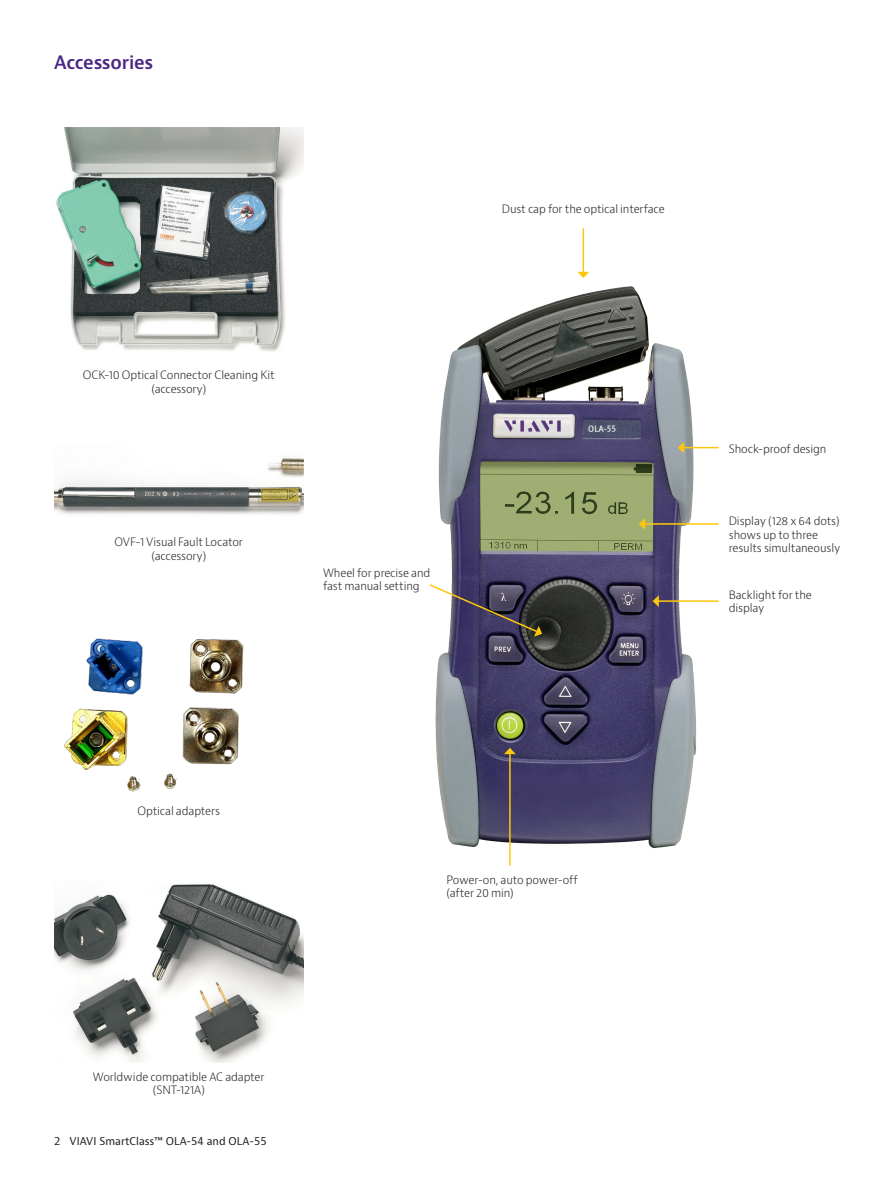
<style>
.page{position:relative;width:893px;height:1191px;background:#fff}
.page>*{position:absolute;margin:0;border:0;box-sizing:border-box;transform-origin:0 0}
.H2_Heading_Purple_12{font:600 18px "Bernino Sans";letter-spacing:-.015em;color:#4a2785}
.t1{font:300 11.25px/13.5px "Bernino Sans";letter-spacing:-.01em;color:#231f20}
.t2{font:10.5px "Bernino Sans";color:#231f20}
</style>
<div class="page">
<hr style="left:583px;top:228px;width:1px;height:44px;background:#fec70c">
<img style="left:56px;top:128px;width:248px;height:224px">
<img style="left:63px;top:638px;width:181px;height:154px">
<img style="left:54px;top:884px;width:250px;height:178px">
<img style="left:54px;top:458px;width:250px;height:57px">
<img style="left:435px;top:246px;width:284px;height:620px">
<hr style="left:644px;top:523px;width:74px;height:1px;background:#fec70c">
<svg style="left:639px;top:518px;width:6px;height:12px"></svg>
<hr style="left:683px;top:447px;width:35px;height:1px;background:#fec70c">
<svg style="left:678px;top:442px;width:6px;height:11px"></svg>
<hr style="left:658px;top:600px;width:60px;height:2px;background:#fec70c">
<svg style="left:652px;top:595px;width:7px;height:12px"></svg>
<svg style="left:429px;top:583px;width:113px;height:53px"></svg>
<hr style="left:509px;top:753px;width:2px;height:112px;background:#fec70c">
<svg style="left:504px;top:748px;width:12px;height:6px"></svg>
<p class="H2_Heading_Purple_12" style="left:54px;top:50px;width:101px">Accessories</p>
<p class="t1" style="left:83px;top:368px;width:193px;text-align:center">OCK-10 Optical Connector Cleaning Kit (accessory)</p>
<p class="t1" style="left:115px;top:536px;width:130px;text-align:center">OVF-1 Visual Fault Locator (accessory)</p>
<p class="t1" style="left:323px;top:566px;width:109px">Wheel for precise and fast manual setting</p>
<p class="t1" style="left:502px;top:203px;width:164px">Dust cap for the optical interface</p>
<p class="t1" style="left:729px;top:442px;width:99px">Shock-proof design</p>
<p class="t1" style="left:729px;top:514px;width:113px">Display (128 x 64 dots) shows up to three results simultaneously</p>
<p class="t1" style="left:729px;top:588px;width:85px">Backlight for the display</p>
<p class="t1" style="left:138px;top:804px;width:84px">Optical adapters</p>
<p class="t1" style="left:93px;top:1070px;width:173px;text-align:center">Worldwide compatible AC adapter (SNT-121A)</p>
<p class="t2" style="left:54px;top:1134px;width:214px">2 VIAVI SmartClass™ OLA-54 and OLA-55</p>
<p class="t1" style="left:446px;top:873px;width:133px">Power-on, auto power-off (after 20 min)</p>
</div>
